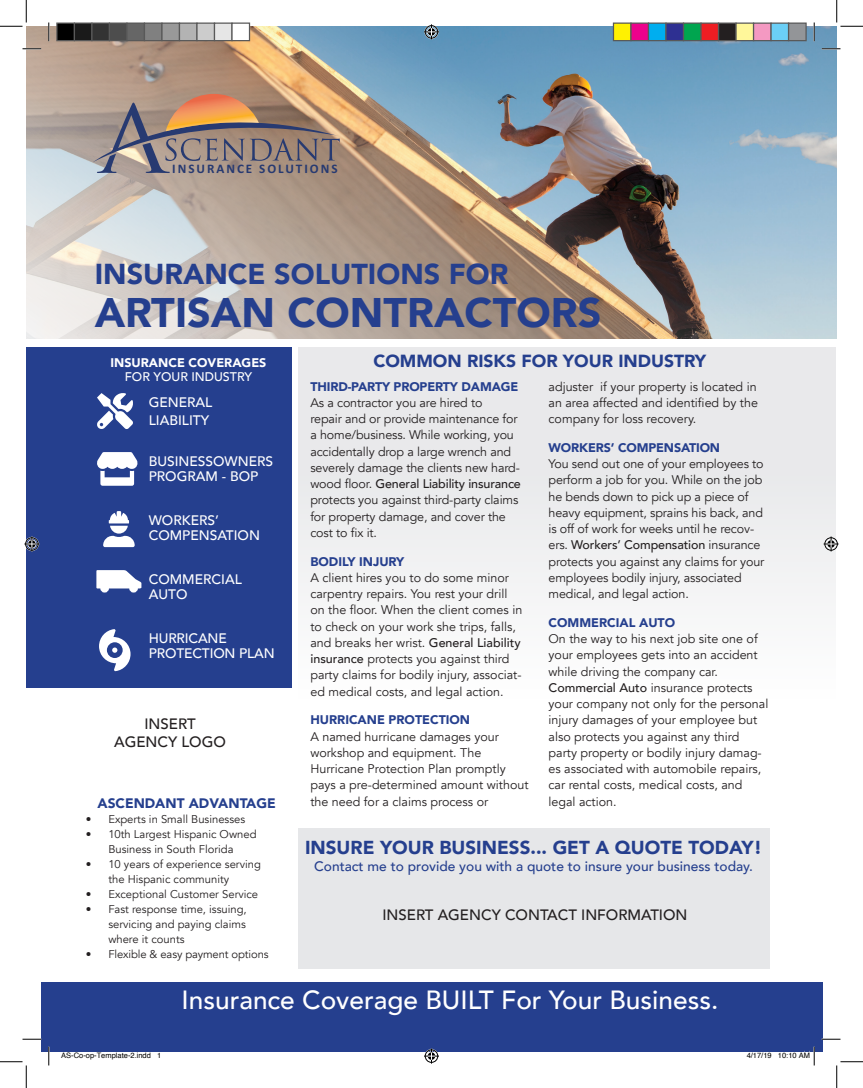
<style>
.page{position:relative;width:863px;height:1088px;background:#fff}
.page>*{position:absolute;margin:0;border:0;box-sizing:border-box;transform-origin:0 0}
.t1{font:900 41.25px "Avenir";color:#253f8e}
.t2{font:900 28.75px "Avenir";color:#253f8e}
.t3{font:500 26.25px "Avenir";color:#fff}
.t4{font:900 18.75px "Avenir";color:#253f8e}
.t5{font:900 17.5px "Avenir";color:#253f8e}
.t6{font:500 15px/18px "Avenir";color:#231f20;text-align:center}
.t7{font:500 13.75px/15px "Avenir";color:#fff}
.t8{font:500 13.75px "Avenir";color:#253f8e}
.t9{font:900 13.75px "Avenir";color:#253f8e}
.t10{font:700 13.12px "Calibri";letter-spacing:.15em;color:#273a71}
.t11{font:12.5px/16.2px "Avenir";color:#231f20}
.t12{font:900 12.5px "Avenir";letter-spacing:-.01em;color:#253f8e}
.t13{font:900 12.5px "Avenir";color:#fff}
.t14{font:500 12.5px "Avenir";color:#fff}
.t15{font:11.25px/15px "Avenir";color:#231f20;text-align:center}
.t16{font:7.5px "Helvetica";color:#000}
.s1{font-weight:500}
</style>
<div class="page">
<div style="left:298px;top:347px;width:537px;height:420px;background:linear-gradient(to right,#f2f2f3,#f2f2f3)"></div>
<div style="left:26px;top:347px;width:266px;height:340px;background:#253f8e"></div>
<img style="left:27px;top:26px;width:809px;height:313px">
<svg style="left:93px;top:94px;width:247px;height:79px;background:#a2897a"></svg>
<svg style="left:97px;top:393px;width:36px;height:36px"></svg>
<svg style="left:97px;top:452px;width:40px;height:34px"></svg>
<svg style="left:103px;top:511px;width:32px;height:36px"></svg>
<div style="left:100px;top:584px;width:9px;height:8px;border:4px solid #fff;border-radius:50%"></div>
<div style="left:129px;top:584px;width:9px;height:8px;border:4px solid #fff;border-radius:50%"></div>
<svg style="left:96px;top:570px;width:45px;height:21px"></svg>
<svg style="left:99px;top:629px;width:31px;height:42px"></svg>
<div style="left:41px;top:982px;width:781px;height:69px;background:#253f8e"></div>
<div style="left:298px;top:828px;width:471px;height:141px;background:#e6e7e9"></div>
<svg style="left:22px;top:48px;width:19px;height:2px"></svg>
<svg style="left:821px;top:48px;width:19px;height:2px"></svg>
<svg style="left:22px;top:1038px;width:19px;height:2px"></svg>
<svg style="left:821px;top:1038px;width:19px;height:2px"></svg>
<svg style="left:48px;top:22px;width:2px;height:19px"></svg>
<svg style="left:48px;top:1046px;width:2px;height:19px"></svg>
<svg style="left:813px;top:22px;width:2px;height:19px"></svg>
<svg style="left:0;top:0;width:27px;height:27px"></svg>
<svg style="left:0;top:1061px;width:27px;height:27px"></svg>
<svg style="left:836px;top:0;width:26px;height:27px"></svg>
<svg style="left:836px;top:1061px;width:26px;height:27px"></svg>
<svg style="left:424px;top:24px;width:15px;height:15px"></svg>
<svg style="left:424px;top:1048px;width:15px;height:15px"></svg>
<svg style="left:24px;top:536px;width:15px;height:15px"></svg>
<svg style="left:823px;top:536px;width:15px;height:15px"></svg>
<div style="left:57px;top:23px;width:17px;height:18px;background:#000"></div>
<div style="left:56px;top:22px;width:19px;height:19px;border:1px solid #595959"></div>
<div style="left:74px;top:23px;width:18px;height:18px;background:#1a1a1a"></div>
<div style="left:74px;top:22px;width:18px;height:19px;border:1px solid #595959"></div>
<div style="left:92px;top:23px;width:17px;height:18px;background:#333"></div>
<div style="left:91px;top:22px;width:19px;height:19px;border:1px solid #595959"></div>
<div style="left:109px;top:23px;width:18px;height:18px;background:#4d4d4d"></div>
<div style="left:109px;top:22px;width:19px;height:19px;border:1px solid #595959"></div>
<div style="left:127px;top:23px;width:17px;height:18px;background:#666"></div>
<div style="left:126px;top:22px;width:19px;height:19px;border:1px solid #595959"></div>
<div style="left:144px;top:23px;width:18px;height:18px;background:#808080"></div>
<div style="left:144px;top:22px;width:18px;height:19px;border:1px solid #595959"></div>
<div style="left:162px;top:23px;width:17px;height:18px;background:#999"></div>
<div style="left:161px;top:22px;width:19px;height:19px;border:1px solid #595959"></div>
<div style="left:179px;top:23px;width:18px;height:18px;background:#b3b3b3"></div>
<div style="left:179px;top:22px;width:19px;height:19px;border:1px solid #595959"></div>
<div style="left:197px;top:23px;width:17px;height:18px;background:#ccc"></div>
<div style="left:196px;top:22px;width:19px;height:19px;border:1px solid #595959"></div>
<div style="left:214px;top:23px;width:18px;height:18px;background:#e6e6e6"></div>
<div style="left:214px;top:22px;width:18px;height:19px;border:1px solid #595959"></div>
<div style="left:232px;top:23px;width:17px;height:18px;background:#fff"></div>
<div style="left:231px;top:22px;width:19px;height:19px;border:1px solid #595959"></div>
<div style="left:613px;top:23px;width:18px;height:18px;background:#fff101"></div>
<div style="left:612px;top:22px;width:19px;height:19px;border:1px solid #595959"></div>
<div style="left:631px;top:23px;width:17px;height:18px;background:#ed028c"></div>
<div style="left:630px;top:22px;width:19px;height:19px;border:1px solid #595959"></div>
<div style="left:648px;top:23px;width:18px;height:18px;background:#00aeef"></div>
<div style="left:648px;top:22px;width:18px;height:19px;border:1px solid #595959"></div>
<div style="left:666px;top:23px;width:17px;height:18px;background:#2e3092"></div>
<div style="left:665px;top:22px;width:19px;height:19px;border:1px solid #595959"></div>
<div style="left:683px;top:23px;width:18px;height:18px;background:#00a54f"></div>
<div style="left:682px;top:22px;width:19px;height:19px;border:1px solid #595959"></div>
<div style="left:701px;top:23px;width:17px;height:18px;background:#ee1d23"></div>
<div style="left:700px;top:22px;width:19px;height:19px;border:1px solid #595959"></div>
<div style="left:718px;top:23px;width:18px;height:18px;background:#231f20"></div>
<div style="left:718px;top:22px;width:18px;height:19px;border:1px solid #595959"></div>
<div style="left:736px;top:23px;width:17px;height:18px;background:#fff79a"></div>
<div style="left:735px;top:22px;width:19px;height:19px;border:1px solid #595959"></div>
<div style="left:753px;top:23px;width:18px;height:18px;background:#f499c2"></div>
<div style="left:752px;top:22px;width:19px;height:19px;border:1px solid #595959"></div>
<div style="left:771px;top:23px;width:17px;height:18px;background:#6bcff6"></div>
<div style="left:770px;top:22px;width:19px;height:19px;border:1px solid #595959"></div>
<div style="left:788px;top:23px;width:18px;height:18px;background:#939598"></div>
<div style="left:788px;top:22px;width:18px;height:19px;border:1px solid #595959"></div>
<svg style="left:61px;top:1051px;width:90px;height:1px"></svg>
<svg style="left:778px;top:1046px;width:37px;height:19px"></svg>
<p class="t10" style="left:172px;top:160px;width:167px">INSURANCE SOLUTIONS</p>
<h2 class="t2" style="left:95px;top:249px;width:415px">INSURANCE SOLUTIONS FOR</h2>
<h1 class="t1" style="left:95px;top:278px;width:508px">ARTISAN CONTRACTORS</h1>
<p class="t13" style="left:110px;top:352px;width:157px">INSURANCE COVERAGES</p>
<h3 class="t5" style="left:373px;top:346px;width:334px">COMMON RISKS FOR YOUR INDUSTRY</h3>
<p class="t14" style="left:125px;top:366px;width:129px">FOR YOUR INDUSTRY</p>
<p class="t11" style="left:548px;top:378px;width:211px;text-align:justify">adjuster if your property is located in an area affected and identified by the company for loss recovery.</p>
<p class="t12" style="left:548px;top:437px;width:173px">WORKERS’ COMPENSATION</p>
<p class="t11" style="left:548px;top:456px;width:217px">You send out one of your employees to perform a job for you. While on the job he bends down to pick up a piece of heavy equipment, sprains his back, and is off of work for weeks until he recov&shy;ers. <span class="s1">Workers’ Compensation</span> insurance protects you against any claims for your employees bodily injury, associated medical, and legal action.</p>
<p class="t12" style="left:548px;top:612px;width:128px">COMMERCIAL AUTO</p>
<p class="t11" style="left:548px;top:631px;width:221px">On the way to his next job site one of your employees gets into an accident while driving the company car.<br><span class="s1">Commercial Auto</span> insurance protects your company not only for the personal injury damages of your employee but also protects you against any third party property or bodily injury damag&shy;es associated with automobile repairs, car rental costs, medical costs, and</p>
<p class="t12" style="left:310px;top:375px;width:209px">THIRD-PARTY PROPERTY DAMAGE</p>
<p class="t11" style="left:310px;top:394px;width:212px">As a contractor you are hired to<br>repair and or provide maintenance for a home/business. While working, you accidentally drop a large wrench and severely damage the clients new hard&shy;wood floor. <span class="s1">General Liability insurance </span>protects you against third-party claims for property damage, and cover the cost to fix it.</p>
<p class="t12" style="left:310px;top:550px;width:95px">BODILY INJURY</p>
<p class="t11" style="left:310px;top:569px;width:213px">A client hires you to do some minor carpentry repairs. You rest your drill on the floor. When the client comes in to check on your work she trips, falls, and breaks her wrist. <span class="s1">General Liability insurance</span> protects you against third party claims for bodily injury, associat&shy;ed medical costs, and legal action.</p>
<p class="t12" style="left:310px;top:709px;width:161px">HURRICANE PROTECTION</p>
<p class="t11" style="left:310px;top:728px;width:220px">A named hurricane damages your workshop and equipment. The<br>Hurricane Protection Plan promptly pays a pre-determined amount without the need for a claims process or</p>
<p class="t7" style="left:149px;top:392px;width:65px;line-height:18px">GENERAL<br>LIABILITY</p>
<p class="t7" style="left:149px;top:453px;width:126px">BUSINESSOWNERS<br>PROGRAM - BOP</p>
<p class="t7" style="left:149px;top:512px;width:113px">WORKERS’<br>COMPENSATION</p>
<p class="t7" style="left:149px;top:571px;width:95px">COMMERCIAL<br>AUTO</p>
<p class="t7" style="left:149px;top:630px;width:127px">HURRICANE<br>PROTECTION PLAN</p>
<p class="t6" style="left:114px;top:713px;width:113px">INSERT<br>AGENCY LOGO</p>
<p class="t9" style="left:97px;top:791px;width:180px">ASCENDANT ADVANTAGE</p>
<p class="t11" style="left:548px;top:793px;width:70px">legal action.</p>
<p class="t15" style="left:86px;top:811px;width:161px">• Experts in Small Businesses</p>
<p class="t15" style="left:86px;top:826px;width:172px">• 10th Largest Hispanic Owned<br>Business in South Florida</p>
<p class="t15" style="left:108px;top:856px;width:154px;text-align:left;text-indent:-22px">• 10 years of experience serving the Hispanic community</p>
<p class="t15" style="left:86px;top:886px;width:174px">• Exceptional Customer Service</p>
<p class="t15" style="left:108px;top:901px;width:140px;text-align:justify;text-indent:-22px">• Fast response time, issuing, servicing and paying claims where it counts</p>
<p class="t15" style="left:86px;top:946px;width:184px">• Flexible &amp; easy payment options</p>
<h3 class="t3" style="left:181px;top:977px;width:538px">Insurance Coverage BUILT For Your Business.</h3>
<h3 class="t4" style="left:305px;top:831px;width:458px">INSURE YOUR BUSINESS... GET A QUOTE TODAY!</h3>
<p class="t8" style="left:314px;top:854px;width:440px">Contact me to provide you with a quote to insure your business today.</p>
<p class="t6" style="left:382px;top:905px;width:306px">INSERT AGENCY CONTACT INFORMATION</p>
<p class="t16" style="left:61px;top:1049px;width:102px">AS-Co-op-Template-2.indd 1</p>
<p class="t16" style="left:746px;top:1049px;width:65px">4/17/19 10:10 AM</p>
</div>
